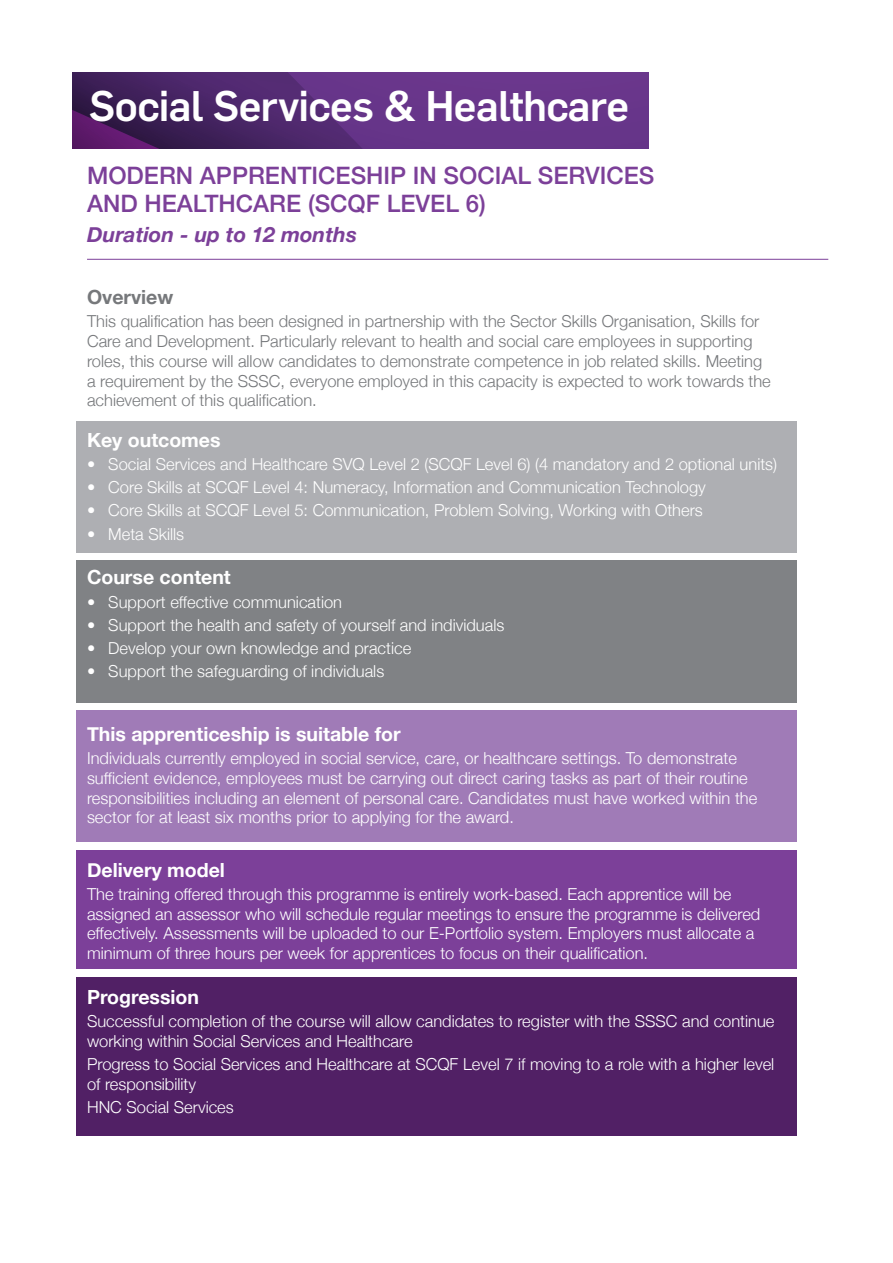
<style>
.page{position:relative;width:893px;height:1263px;background:#fff}
.page>*{position:absolute;margin:0;border:0;box-sizing:border-box;transform-origin:0 0}
.Heading_1{font:500 42px "Flama";letter-spacing:-.015em;color:#fff}
.course_headings_purp{font:500 24px/28.8px "Helvetica Neue";color:#7c4099}
.duration{font:italic 700 21px "Helvetica Neue";color:#7c4099}
.course_overview_head{font:700 19.5px "Helvetica Neue";color:#fff}
.course_overview_head-2{font:700 19.5px "Helvetica Neue";color:#76787b}
.main_course_info{font:300 16.5px/19.8px "Helvetica Neue";color:#fff}
.main_course_info-2{font:300 16.5px/19.8px "Helvetica Neue";color:#76787b}
</style>
<div class="page">
<div style="left:77px;top:561px;width:720px;height:142px;background:#808285"></div>
<div style="left:77px;top:977px;width:720px;height:158px;background:#512065"></div>
<div style="left:77px;top:421px;width:720px;height:131px;background:#aeafb3"></div>
<div style="left:77px;top:710px;width:720px;height:131px;background:#a07bb7"></div>
<div style="left:77px;top:850px;width:720px;height:119px;background:#7c4099"></div>
<svg style="left:72px;top:72px;width:576px;height:76px;background:#592d78"></svg>
<hr style="left:87px;top:259px;width:741px;height:1px;background:#7c4099">
<p class="Heading_1" style="left:89px;top:76px;width:541px">Social Services &amp; Healthcare</p>
<p class="course_headings_purp" style="left:87px;top:159px;width:569px">MODERN APPRENTICESHIP IN SOCIAL SERVICES<br>AND HEALTHCARE (SCQF LEVEL 6)</p>
<p class="duration" style="left:87px;top:218px;width:271px">Duration - up to 12 months</p>
<p class="course_overview_head-2" style="left:87px;top:282px;width:88px">Overview</p>
<p class="main_course_info-2" style="left:87px;top:310px;width:685px">This qualification has been designed in partnership with the Sector Skills Organisation, Skills for Care and Development. Particularly relevant to health and social care employees in supporting roles, this course will allow candidates to demonstrate competence in job related skills. Meeting a requirement by the SSSC, everyone employed in this capacity is expected to work towards the achievement of this qualification.</p>
<p class="course_overview_head" style="left:87px;top:425px;width:135px">Key outcomes</p>
<p class="main_course_info" style="left:87px;top:453px;width:692px">• Social Services and Healthcare SVQ Level 2 (SCQF Level 6) (4 mandatory and 2 optional units)</p>
<p class="main_course_info" style="left:87px;top:476px;width:620px">• Core Skills at SCQF Level 4: Numeracy, Information and Communication Technology</p>
<p class="main_course_info" style="left:87px;top:499px;width:617px">• Core Skills at SCQF Level 5: Communication, Problem Solving, Working with Others</p>
<p class="main_course_info" style="left:87px;top:523px;width:99px">• Meta Skills</p>
<p class="course_overview_head" style="left:87px;top:562px;width:145px">Course content</p>
<p class="main_course_info" style="left:87px;top:590px;width:257px">• Support effective communication</p>
<p class="main_course_info" style="left:87px;top:614px;width:419px">• Support the health and safety of yourself and individuals</p>
<p class="main_course_info" style="left:87px;top:637px;width:326px">• Develop your own knowledge and practice</p>
<p class="main_course_info" style="left:87px;top:660px;width:299px">• Support the safeguarding of individuals</p>
<p class="course_overview_head" style="left:87px;top:718px;width:315px">This apprenticeship is suitable for</p>
<p class="main_course_info" style="left:87px;top:747px;width:672px">Individuals currently employed in social service, care, or healthcare settings. To demonstrate sufficient evidence, employees must be carrying out direct caring tasks as part of their routine responsibilities including an element of personal care. Candidates must have worked within the sector for at least six months prior to applying for the award.</p>
<p class="course_overview_head" style="left:87px;top:854px;width:139px">Delivery model</p>
<p class="main_course_info" style="left:87px;top:883px;width:675px">The training offered through this programme is entirely work-based. Each apprentice will be assigned an assessor who will schedule regular meetings to ensure the programme is delivered effectively. Assessments will be uploaded to our E-Portfolio system. Employers must allocate a minimum of three hours per week for apprentices to focus on their qualification.</p>
<p class="course_overview_head" style="left:87px;top:981px;width:113px">Progression</p>
<p class="main_course_info" style="left:87px;top:1010px;width:689px">Successful completion of the course will allow candidates to register with the SSSC and continue working within Social Services and Healthcare</p>
<p class="main_course_info" style="left:87px;top:1053px;width:689px">Progress to Social Services and Healthcare at SCQF Level 7 if moving to a role with a higher level of responsibility</p>
<p class="main_course_info" style="left:87px;top:1096px;width:148px">HNC Social Services</p>
</div>
